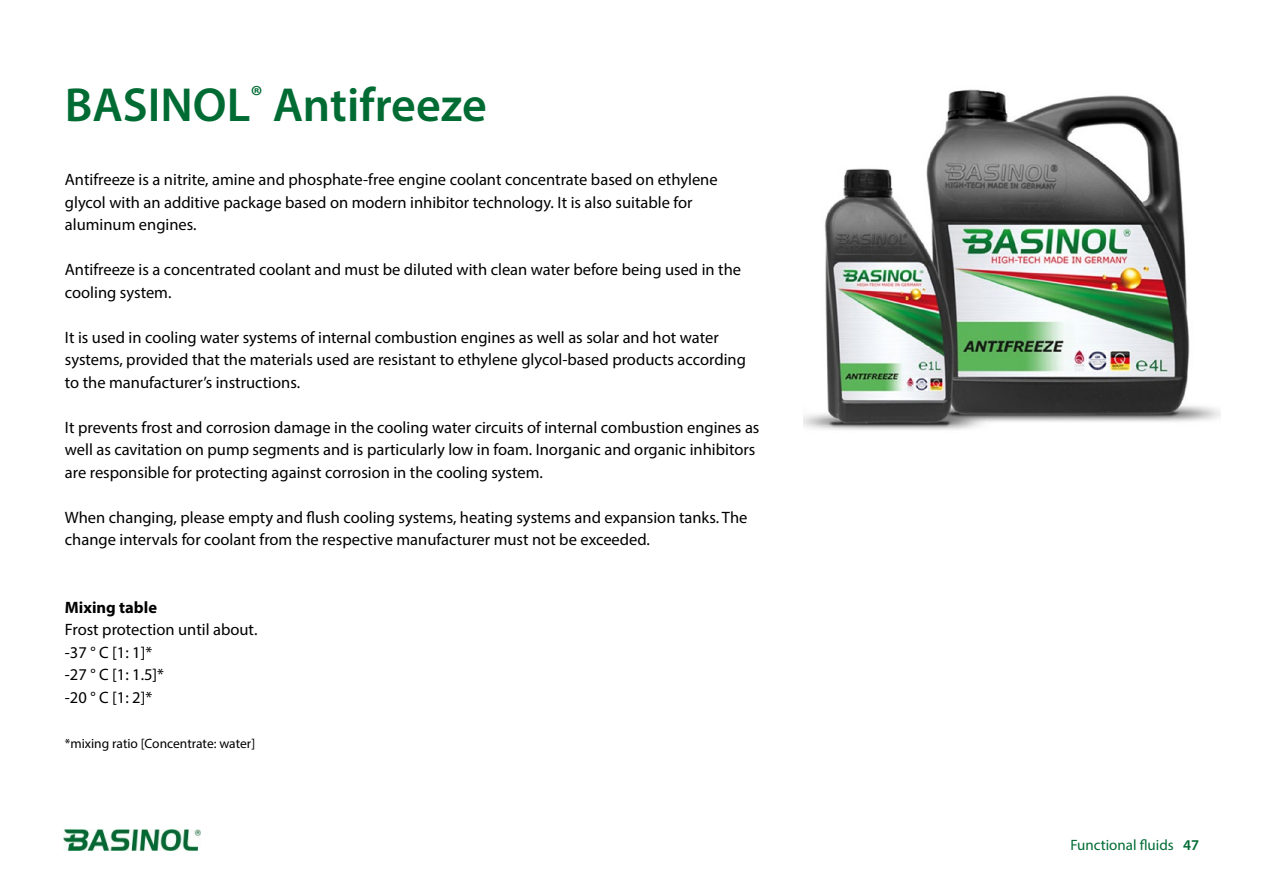
<style>
.page{position:relative;width:1263px;height:893px;background:#fff}
.page>*{position:absolute;margin:0;border:0;box-sizing:border-box;transform-origin:0 0}
.t1{font:600 48px "Myriad Pro";color:#006b33}
.t2{font:16.5px/22.5px "Myriad Pro";color:#000}
.t3{font:700 16.5px "Myriad Pro";color:#000}
.t4{font:15px "Myriad Pro";color:#006b33}
.t5{font:13.5px "Myriad Pro";color:#000}
.s1{font-weight:600}
</style>
<div class="page">
<hr style="left:0;top:530px;width:1px;height:363px;background:#3fa535">
<img style="left:64px;top:830px;width:136px;height:20px">
<img style="left:804px;top:89px;width:417px;height:341px">
<h1 class="t1" style="left:65px;top:74px;width:423px">BASINOL<sup>®</sup> Antifreeze</h1>
<p class="t2" style="left:65px;top:168px;width:654px">Antifreeze is a nitrite, amine and phosphate-free engine coolant concentrate based on ethylene glycol with an additive package based on modern inhibitor technology. It is also suitable for aluminum engines.</p>
<p class="t2" style="left:65px;top:258px;width:678px">Antifreeze is a concentrated coolant and must be diluted with clean water before being used in the cooling system.</p>
<p class="t2" style="left:65px;top:326px;width:682px">It is used in cooling water systems of internal combustion engines as well as solar and hot water systems, provided that the materials used are resistant to ethylene glycol-based products according to the manufacturer’s instructions.</p>
<p class="t2" style="left:65px;top:416px;width:696px">It prevents frost and corrosion damage in the cooling water circuits of internal combustion engines as well as cavitation on pump segments and is particularly low in foam. Inorganic and organic inhibitors are responsible for protecting against corrosion in the cooling system.</p>
<p class="t2" style="left:65px;top:506px;width:684px">When changing, please empty and flush cooling systems, heating systems and expansion tanks. The change intervals for coolant from the respective manufacturer must not be exceeded.</p>
<p class="t3" style="left:65px;top:596px;width:94px">Mixing table</p>
<p class="t2" style="left:65px;top:618px;width:193px">Frost protection until about. -37 ° C [1: 1]*<br>-27 ° C [1: 1.5]*<br>-20 ° C [1: 2]*</p>
<p class="t5" style="left:65px;top:735px;width:192px">*mixing ratio [Concentrate: water]</p>
<p class="t4" style="left:1070px;top:836px;width:130px">Functional fluids <span class="s1">47</span></p>
</div>
